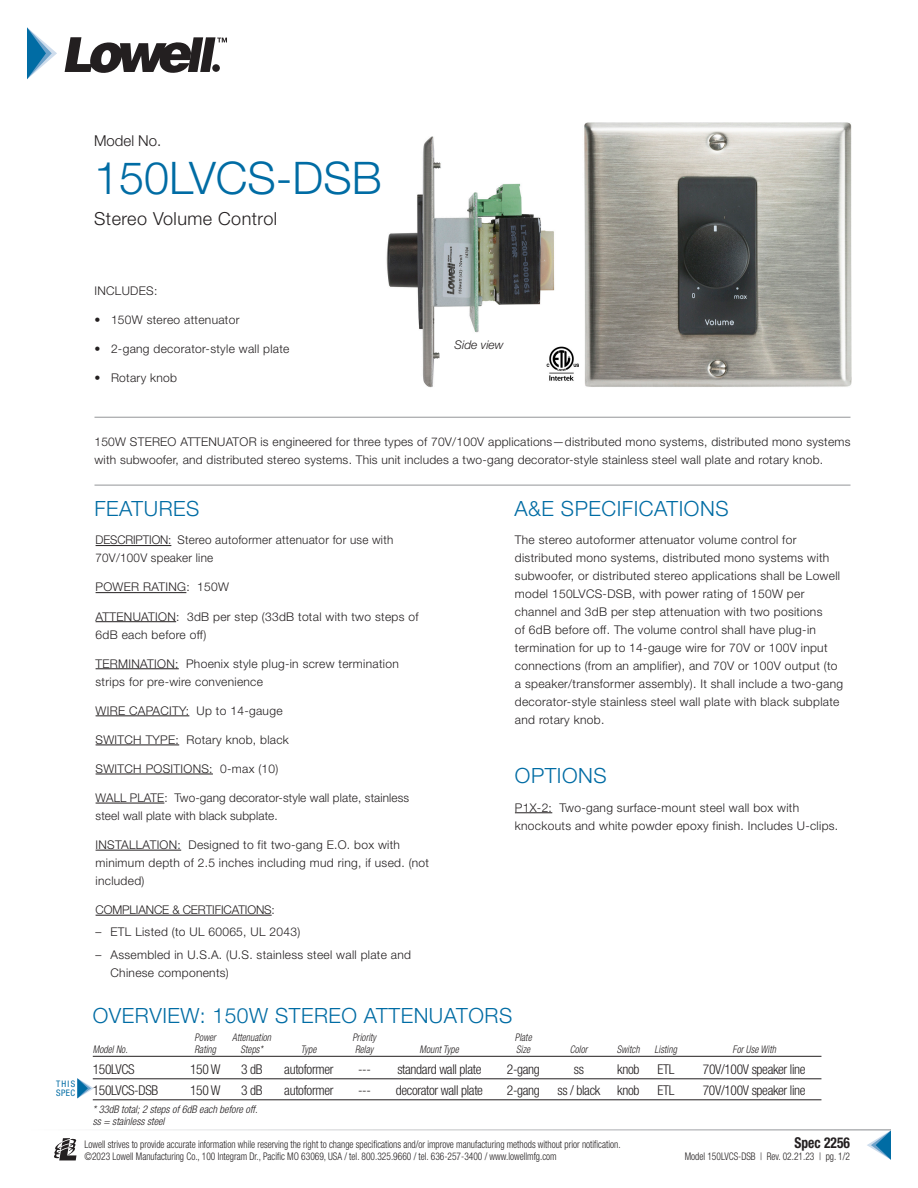
<style>
.page{position:relative;width:918px;height:1188px;background:#fff}
.page>*{position:absolute;margin:0;border:0;box-sizing:border-box;transform-origin:0 0}
.Title_-_Model{font:300 45px "Helvetica Neue LT Std";color:#006ca4}
.Section_Subhead{font:300 21px "Helvetica Neue LT Std";letter-spacing:.025em;color:#006ca4}
.Title_-_Descriptor{font:300 18px "Helvetica Neue LT Std";letter-spacing:.025em;color:#231f20}
.t1{font:700 condensed 15px "Helvetica Neue LT Std";color:#231f20;scale:.9 1}
.Title_-_Series{font:300 15px "Helvetica Neue LT Std";color:#231f20}
.t2{font:300 condensed 13.5px "Helvetica Neue LT Std";letter-spacing:-.025em;color:#231f20}
.FEATURES_-_Paragragh{font:300 12px/18px "Helvetica Neue LT Std";letter-spacing:.025em;color:#231f20}
.Model_Description{font:300 12px/18px "Helvetica Neue LT Std";letter-spacing:.02em;color:#231f20}
.Specifications{font:300 12px "Helvetica Neue LT Std";letter-spacing:.025em;color:#231f20}
.FEATURES_-_Paragragh-2{font:300 12px "Helvetica Neue LT Std";letter-spacing:-.01em;color:#231f20}
.Title_-_Series-2{font:italic 300 12px "Helvetica Neue LT Std";color:#231f20}
.t3{font:300 condensed 10.5px/12px "Helvetica Neue LT Std";color:#231f20;scale:.9 1}
.t4{font:italic 300 condensed 10.5px "Helvetica Neue LT Std";letter-spacing:.01em;color:#231f20;scale:.9 1}
.t5{font:italic 300 condensed 10.5px/12px "Helvetica Neue LT Std";letter-spacing:.01em;color:#231f20}
.Section_Subhead-2{font:condensed 9px/9px "Helvetica Neue LT Std";letter-spacing:.1em;color:#006ca4}
</style>
<div class="page">
<svg style="left:54px;top:1138px;width:22px;height:22px"></svg>
<svg style="left:867px;top:1131px;width:24px;height:29px"></svg>
<svg style="left:65px;top:37px;width:162px;height:36px"></svg>
<svg style="left:27px;top:27px;width:30px;height:52px"></svg>
<img style="left:584px;top:122px;width:268px;height:265px">
<img style="left:386px;top:136px;width:169px;height:252px">
<hr style="left:96px;top:545px;width:75px;height:1px;background:#231f20">
<hr style="left:96px;top:592px;width:90px;height:1px;background:#231f20">
<hr style="left:96px;top:621px;width:80px;height:1px;background:#231f20">
<hr style="left:96px;top:668px;width:83px;height:1px;background:#231f20">
<hr style="left:96px;top:716px;width:93px;height:1px;background:#231f20">
<hr style="left:96px;top:745px;width:83px;height:1px;background:#231f20">
<hr style="left:96px;top:774px;width:117px;height:1px;background:#231f20">
<hr style="left:96px;top:803px;width:68px;height:1px;background:#231f20">
<hr style="left:96px;top:850px;width:85px;height:1px;background:#231f20">
<hr style="left:96px;top:915px;width:176px;height:1px;background:#231f20">
<hr style="left:515px;top:812px;width:37px;height:1px;background:#231f20">
<hr style="left:94px;top:417px;width:756px;height:1px;background:#939598">
<hr style="left:94px;top:485px;width:756px;height:1px;background:#939598">
<img style="left:543px;top:342px;width:36px;height:41px">
<hr style="left:93px;top:1056px;width:728px;height:1px;background:#231f20">
<hr style="left:93px;top:1078px;width:728px;height:1px;background:#231f20">
<hr style="left:93px;top:1099px;width:728px;height:1px;background:#231f20">
<svg style="left:77px;top:1078px;width:17px;height:20px"></svg>
<p class="Title_-_Series" style="left:94px;top:131px;width:69px">Model No.</p>
<p class="Title_-_Model" style="left:94px;top:150px;width:289px">150LVCS-DSB</p>
<p class="Title_-_Descriptor" style="left:94px;top:208px;width:185px">Stereo Volume Control</p>
<p class="Specifications" style="left:94px;top:283px;width:64px">INCLUDES:</p>
<p class="Specifications" style="left:94px;top:312px;width:147px">• 150W stereo attenuator</p>
<p class="Specifications" style="left:94px;top:341px;width:197px">• 2-gang decorator-style wall plate</p>
<p class="Specifications" style="left:94px;top:370px;width:84px">• Rotary knob</p>
<p class="Title_-_Series-2" style="left:455px;top:337px;width:51px">Side view</p>
<p class="Model_Description" style="left:94px;top:432px;width:758px">150W STEREO ATTENUATOR is engineered for three types of 70V/100V applications—distributed mono systems, distributed mono systems with subwoofer, and distributed stereo systems. This unit includes a two-gang decorator-style stainless steel wall plate and rotary knob.</p>
<p class="Section_Subhead" style="left:94px;top:496px;width:106px">FEATURES</p>
<p class="Section_Subhead" style="left:514px;top:496px;width:216px">A&amp;E SPECIFICATIONS</p>
<p class="FEATURES_-_Paragragh" style="left:96px;top:531px;width:299px">DESCRIPTION: Stereo autoformer attenuator for use with<br>70V/100V speaker line</p>
<p class="FEATURES_-_Paragragh" style="left:96px;top:578px;width:135px">POWER RATING: 150W</p>
<p class="FEATURES_-_Paragragh" style="left:96px;top:607px;width:324px">ATTENUATION: 3dB per step (33dB total with two steps of<br>6dB each before off)</p>
<p class="FEATURES_-_Paragragh" style="left:96px;top:654px;width:305px">TERMINATION: Phoenix style plug-in screw termination strips for pre-wire convenience</p>
<p class="FEATURES_-_Paragragh" style="left:96px;top:701px;width:188px">WIRE CAPACITY: Up to 14-gauge</p>
<p class="FEATURES_-_Paragragh" style="left:96px;top:730px;width:195px">SWITCH TYPE: Rotary knob, black</p>
<p class="FEATURES_-_Paragragh" style="left:96px;top:759px;width:184px">SWITCH POSITIONS: 0-max (10)</p>
<p class="FEATURES_-_Paragragh" style="left:96px;top:788px;width:315px">WALL PLATE: Two-gang decorator-style wall plate, stainless steel wall plate with black subplate.</p>
<p class="FEATURES_-_Paragragh" style="left:96px;top:835px;width:335px">INSTALLATION: Designed to fit two-gang E.O. box with minimum depth of 2.5 inches including mud ring, if used. (not included)</p>
<p class="FEATURES_-_Paragragh-2" style="left:96px;top:902px;width:181px">COMPLIANCE &amp; CERTIFICATIONS:</p>
<p class="FEATURES_-_Paragragh" style="left:96px;top:923px;width:206px">– ETL Listed (to UL 60065, UL 2043)</p>
<p class="FEATURES_-_Paragragh" style="left:111px;top:945px;width:302px;text-indent:-15px">– Assembled in U.S.A. (U.S. stainless steel wall plate and<br>Chinese components)</p>
<p class="FEATURES_-_Paragragh" style="left:515px;top:531px;width:330px">The stereo autoformer attenuator volume control for distributed mono systems, distributed mono systems with subwoofer, or distributed stereo applications shall be Lowell model 150LVCS-DSB, with power rating of 150W per channel and 3dB per step attenuation with two positions<br>of 6dB before off. The volume control shall have plug-in termination for up to 14-gauge wire for 70V or 100V input connections (from an amplifier), and 70V or 100V output (to a speaker/transformer assembly). It shall include a two-gang decorator-style stainless steel wall plate with black subplate and rotary knob.</p>
<p class="Section_Subhead" style="left:515px;top:762px;width:93px">OPTIONS</p>
<p class="FEATURES_-_Paragragh" style="left:515px;top:798px;width:325px">P1X-2: Two-gang surface-mount steel wall box with knockouts and white powder epoxy finish. Includes U-clips.</p>
<p class="Section_Subhead-2" style="left:56px;top:1079px;width:21px">THIS<br>SPEC</p>
<p class="Section_Subhead" style="left:93px;top:1002px;width:421px">OVERVIEW: 150W STEREO ATTENUATORS</p>
<p class="t4" style="left:195px;top:1031px;width:25px">Power</p>
<p class="t4" style="left:232px;top:1031px;width:45px">Attenuation</p>
<p class="t4" style="left:352px;top:1031px;width:28px">Priority</p>
<p class="t4" style="left:515px;top:1031px;width:20px">Plate</p>
<p class="t4" style="left:93px;top:1043px;width:40px">Model No.</p>
<p class="t4" style="left:194px;top:1043px;width:26px">Rating</p>
<p class="t4" style="left:241px;top:1043px;width:26px">Steps*</p>
<p class="t4" style="left:301px;top:1043px;width:19px">Type</p>
<p class="t4" style="left:355px;top:1043px;width:22px">Relay</p>
<p class="t4" style="left:420px;top:1043px;width:45px">Mount Type</p>
<p class="t4" style="left:516px;top:1043px;width:17px">Size</p>
<p class="t4" style="left:570px;top:1043px;width:21px">Color</p>
<p class="t4" style="left:617px;top:1043px;width:27px">Switch</p>
<p class="t4" style="left:655px;top:1043px;width:26px">Listing</p>
<p class="t4" style="left:733px;top:1043px;width:50px">For Use With</p>
<p class="t2" style="left:93px;top:1061px;width:43px">150LVCS</p>
<p class="t2" style="left:190px;top:1061px;width:32px">150 W</p>
<p class="t2" style="left:241px;top:1061px;width:23px">3 dB</p>
<p class="t2" style="left:284px;top:1061px;width:51px">autoformer</p>
<p class="t2" style="left:358px;top:1061px;width:14px">---</p>
<p class="t2" style="left:397px;top:1061px;width:86px">standard wall plate</p>
<p class="t2" style="left:507px;top:1061px;width:35px">2-gang</p>
<p class="t2" style="left:574px;top:1061px;width:12px">ss</p>
<p class="t2" style="left:617px;top:1061px;width:24px">knob</p>
<p class="t2" style="left:657px;top:1061px;width:19px">ETL</p>
<p class="t2" style="left:703px;top:1061px;width:104px">70V/100V speaker line</p>
<p class="t2" style="left:93px;top:1082px;width:67px">150LVCS-DSB</p>
<p class="t2" style="left:190px;top:1082px;width:32px">150 W</p>
<p class="t2" style="left:241px;top:1082px;width:23px">3 dB</p>
<p class="t2" style="left:284px;top:1082px;width:51px">autoformer</p>
<p class="t2" style="left:358px;top:1082px;width:14px">---</p>
<p class="t2" style="left:396px;top:1082px;width:89px">decorator wall plate</p>
<p class="t2" style="left:507px;top:1082px;width:35px">2-gang</p>
<p class="t2" style="left:557px;top:1082px;width:44px">ss / black</p>
<p class="t2" style="left:617px;top:1082px;width:24px">knob</p>
<p class="t2" style="left:657px;top:1082px;width:19px">ETL</p>
<p class="t2" style="left:703px;top:1082px;width:104px">70V/100V speaker line</p>
<p class="t5" style="left:93px;top:1103px;width:166px">* 33dB total; 2 steps of 6dB each before off. ss = stainless steel</p>
<p class="t3" style="left:85px;top:1138px;width:597px">Lowell strives to provide accurate information while reserving the right to change specifications and/or improve manufacturing methods without prior notification. ©2023 Lowell Manufacturing Co., 100 Integram Dr., Pacific MO 63069, USA / tel. 800.325.9660 / tel. 636-257-3400 / www.lowellmfg.com</p>
<p class="t1" style="left:795px;top:1134px;width:63px">Spec 2256</p>
<p class="t3" style="left:685px;top:1150px;width:185px">Model 150LVCS-DSB | Rev. 02.21.23 | pg. 1/2</p>
</div>
